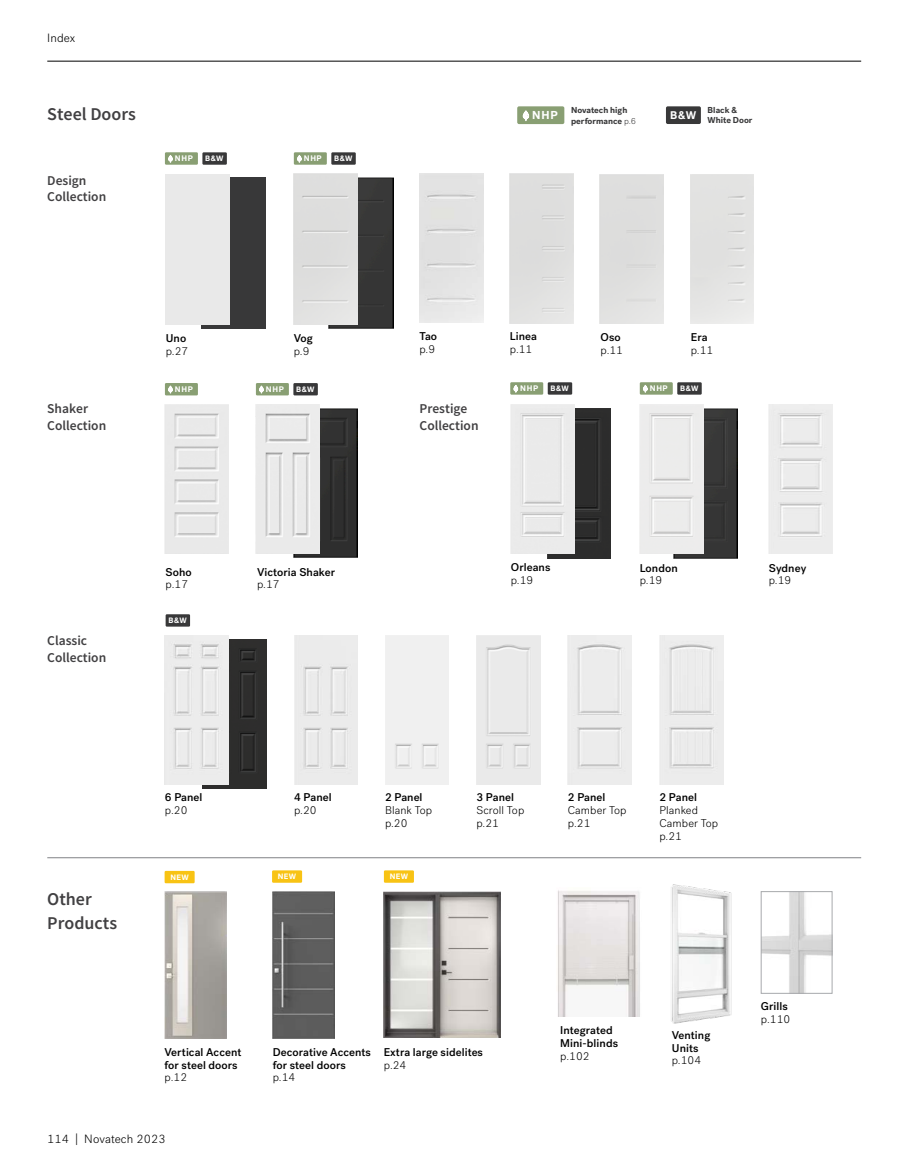
<style>
.page{position:relative;width:922px;height:1175px;background:#fff}
.page>*{position:absolute;margin:0;border:0;box-sizing:border-box;transform-origin:0 0}
.t1{font:600 18px/24px "Source Sans Pro";color:#414042}
.t2{font:600 13.5px/16.2px "Source Sans Pro";color:#414042}
.t3{font:300 12px "Post Grotesk";letter-spacing:.01em;color:#000}
.t4{font:700 11.55px "Post Grotesk";color:#fff}
.t5{font:500 11.25px/12.8px "Post Grotesk";color:#000}
.t6{font:300 11.25px/12.8px "Post Grotesk";letter-spacing:.005em;color:#000}
.t7{font:700 11.1px "Post Grotesk";color:#fff}
.t8{font:700 8.7px/10.1px "Post Grotesk";color:#383839}
.t9{font:700 8.1px "Post Grotesk";letter-spacing:.08em;color:#fff}
.t10{font:700 7.8px "Post Grotesk";letter-spacing:.04em;color:#fff}
.s1{font-weight:300}
</style>
<div class="page">
<div style="left:164px;top:871px;width:30px;height:12px;background:#f8c314"></div>
<div style="left:272px;top:870px;width:30px;height:12px;background:#f8c314"></div>
<div style="left:384px;top:870px;width:30px;height:12px;background:#f8c314"></div>
<hr style="left:47px;top:61px;width:813px;height:1px;background:#000">
<div style="left:665px;top:106px;width:35px;height:18px;background:#383839;border-radius:2px"></div>
<div style="left:165px;top:152px;width:33px;height:13px;background:#899f73"></div>
<svg style="left:168px;top:155px;width:5px;height:7px"></svg>
<div style="left:202px;top:152px;width:25px;height:13px;background:#383839"></div>
<div style="left:517px;top:106px;width:47px;height:18px;background:#899f73;border-radius:2px"></div>
<svg style="left:522px;top:111px;width:7px;height:10px"></svg>
<div style="left:294px;top:152px;width:33px;height:13px;background:#899f73"></div>
<svg style="left:297px;top:155px;width:5px;height:7px"></svg>
<div style="left:331px;top:152px;width:24px;height:13px;background:#383839"></div>
<div style="left:256px;top:383px;width:33px;height:12px;background:#899f73"></div>
<svg style="left:259px;top:386px;width:5px;height:7px"></svg>
<div style="left:293px;top:383px;width:25px;height:12px;background:#383839"></div>
<div style="left:165px;top:383px;width:33px;height:12px;background:#899f73"></div>
<svg style="left:168px;top:386px;width:5px;height:7px"></svg>
<div style="left:639px;top:382px;width:33px;height:12px;background:#899f73"></div>
<svg style="left:643px;top:385px;width:4px;height:7px"></svg>
<div style="left:677px;top:382px;width:24px;height:12px;background:#383839"></div>
<div style="left:510px;top:382px;width:33px;height:12px;background:#899f73"></div>
<svg style="left:513px;top:385px;width:5px;height:7px"></svg>
<div style="left:547px;top:382px;width:25px;height:12px;background:#383839"></div>
<div style="left:165px;top:614px;width:25px;height:12px;background:#383839"></div>
<img style="left:329px;top:178px;width:64px;height:150px">
<img style="left:673px;top:409px;width:64px;height:149px">
<div style="left:201px;top:177px;width:64px;height:152px;background:#383839"></div>
<div style="left:165px;top:174px;width:64px;height:150px;background:#e9e9e9"></div>
<div style="left:294px;top:173px;width:63px;height:151px;background:#dedede"></div>
<img style="left:659px;top:635px;width:64px;height:149px">
<img style="left:567px;top:635px;width:64px;height:149px">
<div style="left:385px;top:635px;width:63px;height:149px;background:#f0f0f0"></div>
<div style="left:476px;top:635px;width:64px;height:149px;background:#eaeaea"></div>
<img style="left:547px;top:409px;width:63px;height:149px">
<img style="left:510px;top:404px;width:63px;height:149px">
<img style="left:768px;top:404px;width:63px;height:149px">
<img style="left:639px;top:404px;width:63px;height:149px">
<img style="left:294px;top:635px;width:63px;height:149px">
<img style="left:202px;top:639px;width:64px;height:149px">
<img style="left:165px;top:635px;width:63px;height:149px">
<img style="left:293px;top:409px;width:64px;height:148px">
<img style="left:256px;top:404px;width:63px;height:149px">
<img style="left:165px;top:404px;width:63px;height:149px">
<img style="left:272px;top:892px;width:62px;height:146px">
<img style="left:164px;top:892px;width:63px;height:146px">
<img style="left:383px;top:892px;width:117px;height:145px">
<img style="left:671px;top:884px;width:61px;height:139px">
<hr style="left:47px;top:857px;width:813px;height:1px;background:#808285">
<img style="left:762px;top:893px;width:68px;height:98px">
<div style="left:760px;top:891px;width:72px;height:102px;border:1px solid #a7a9ac"></div>
<img style="left:558px;top:890px;width:82px;height:126px">
<p class="t3" style="left:47px;top:31px;width:30px">Index</p>
<h1 class="t1" style="left:47px;top:102px;width:90px">Steel Doors</h1>
<p class="t2" style="left:47px;top:172px;width:60px">Design<br>Collection</p>
<p class="t9" style="left:175px;top:153px;width:20px">NHP</p>
<p class="t10" style="left:205px;top:154px;width:20px">B&amp;W</p>
<p class="t9" style="left:303px;top:153px;width:20px">NHP</p>
<p class="t10" style="left:334px;top:154px;width:20px">B&amp;W</p>
<p class="t4" style="left:532px;top:108px;width:27px">NHP</p>
<p class="t8" style="left:571px;top:105px;width:66px">Novatech high performance <span class="s1">p.6</span></p>
<p class="t7" style="left:670px;top:108px;width:27px">B&amp;W</p>
<p class="t8" style="left:707px;top:105px;width:46px">Black &amp;<br>White Door</p>
<p class="t2" style="left:47px;top:400px;width:60px">Shaker<br>Collection</p>
<p class="t5" style="left:166px;top:332px;width:22px">Uno</p>
<p class="t6" style="left:166px;top:345px;width:24px">p.27</p>
<p class="t5" style="left:294px;top:331px;width:21px">Vog</p>
<p class="t6" style="left:294px;top:344px;width:17px">p.9</p>
<p class="t5" style="left:419px;top:330px;width:19px">Tao</p>
<p class="t6" style="left:419px;top:343px;width:17px">p.9</p>
<p class="t5" style="left:509px;top:330px;width:29px">Linea</p>
<p class="t6" style="left:509px;top:343px;width:24px">p.11</p>
<p class="t5" style="left:600px;top:331px;width:22px">Oso</p>
<p class="t6" style="left:600px;top:344px;width:24px">p.11</p>
<p class="t5" style="left:690px;top:331px;width:18px">Era</p>
<p class="t6" style="left:690px;top:344px;width:24px">p.11</p>
<p class="t9" style="left:175px;top:384px;width:20px">NHP</p>
<p class="t9" style="left:266px;top:384px;width:20px">NHP</p>
<p class="t10" style="left:296px;top:384px;width:20px">B&amp;W</p>
<p class="t9" style="left:520px;top:383px;width:20px">NHP</p>
<p class="t10" style="left:550px;top:384px;width:20px">B&amp;W</p>
<p class="t9" style="left:649px;top:383px;width:20px">NHP</p>
<p class="t10" style="left:679px;top:384px;width:20px">B&amp;W</p>
<p class="t2" style="left:419px;top:400px;width:60px">Prestige<br>Collection</p>
<p class="t2" style="left:47px;top:632px;width:60px">Classic<br>Collection</p>
<p class="t5" style="left:165px;top:565px;width:28px">Soho</p>
<p class="t6" style="left:165px;top:578px;width:24px">p.17</p>
<p class="t10" style="left:168px;top:615px;width:20px">B&amp;W</p>
<p class="t5" style="left:257px;top:565px;width:79px">Victoria Shaker</p>
<p class="t6" style="left:257px;top:578px;width:24px">p.17</p>
<p class="t5" style="left:510px;top:561px;width:41px">Orleans</p>
<p class="t6" style="left:510px;top:573px;width:24px">p.19</p>
<p class="t5" style="left:639px;top:561px;width:39px">London</p>
<p class="t6" style="left:639px;top:574px;width:24px">p.19</p>
<p class="t5" style="left:768px;top:561px;width:39px">Sydney</p>
<p class="t6" style="left:768px;top:574px;width:24px">p.19</p>
<h1 class="t1" style="left:47px;top:887px;width:71px">Other<br>Products</h1>
<p class="t5" style="left:165px;top:791px;width:39px">6 Panel</p>
<p class="t6" style="left:165px;top:804px;width:24px">p.20</p>
<p class="t5" style="left:294px;top:791px;width:39px">4 Panel</p>
<p class="t6" style="left:294px;top:804px;width:24px">p.20</p>
<p class="t5" style="left:385px;top:791px;width:39px">2 Panel</p>
<p class="t6" style="left:385px;top:804px;width:49px">Blank Top p.20</p>
<p class="t5" style="left:476px;top:791px;width:39px">3 Panel</p>
<p class="t6" style="left:476px;top:804px;width:49px">Scroll Top p.21</p>
<p class="t5" style="left:567px;top:791px;width:39px">2 Panel</p>
<p class="t6" style="left:567px;top:804px;width:60px">Camber Top p.21</p>
<p class="t5" style="left:659px;top:791px;width:39px">2 Panel</p>
<p class="t6" style="left:659px;top:804px;width:60px">Planked<br>Camber Top p.21</p>
<p class="t10" style="left:170px;top:872px;width:20px">NEW</p>
<p class="t10" style="left:278px;top:871px;width:20px">NEW</p>
<p class="t10" style="left:389px;top:871px;width:20px">NEW</p>
<p class="t5" style="left:164px;top:1045px;width:78px">Vertical Accent for steel doors</p>
<p class="t6" style="left:164px;top:1071px;width:24px">p.12</p>
<p class="t3" style="left:47px;top:1132px;width:120px">114 | Novatech 2023</p>
<p class="t5" style="left:273px;top:1045px;width:100px">Decorative Accents for steel doors</p>
<p class="t6" style="left:273px;top:1071px;width:24px">p.14</p>
<p class="t5" style="left:384px;top:1045px;width:101px">Extra large sidelites</p>
<p class="t6" style="left:384px;top:1058px;width:24px">p.24</p>
<p class="t5" style="left:560px;top:1024px;width:59px">Integrated<br>Mini-blinds</p>
<p class="t6" style="left:560px;top:1049px;width:31px">p.102</p>
<p class="t5" style="left:671px;top:1028px;width:40px">Venting<br>Units</p>
<p class="t6" style="left:671px;top:1054px;width:31px">p.104</p>
<p class="t5" style="left:760px;top:1000px;width:28px">Grills</p>
<p class="t6" style="left:760px;top:1013px;width:31px">p.110</p>
</div>
